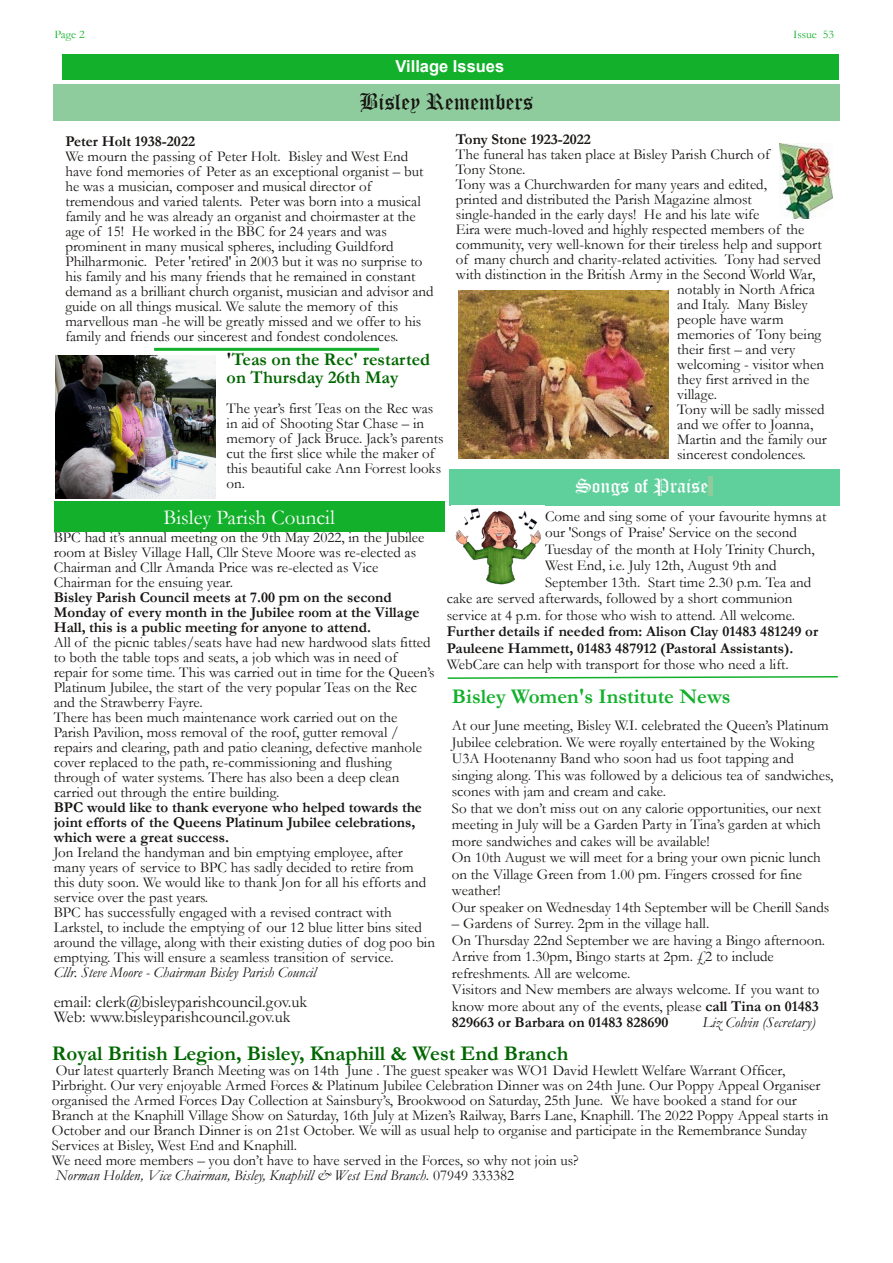
<style>
.page{position:relative;width:893px;height:1263px;background:#fff}
.page>*{position:absolute;margin:0;border:0;box-sizing:border-box;transform-origin:0 0}
.t1{font:22.5px "Old English Text";color:#171513}
.t2{font:700 21px "Garamond";color:#060}
.t3{font:700 21px "Garamond";color:#13b02b}
.t4{font:21px "Garamond";color:#fff}
.t5{font:19.5px "Old English Text";color:#fff}
.t6{font:700 18px/18px "Garamond";color:#060}
.t7{font:16.5px/15px "Garamond";color:#171513}
.t8{font:700 16.5px "Arial";color:#fff}
.t9{font:15px/15px "Garamond";color:#171513}
.t10{font:700 15px/15px "Garamond";color:#171513}
.t11{font:italic 15px "Garamond";color:#171513}
.t12{font:12px "Garamond";color:#13b02b}
.s1{color:#171513}
.s2{font-weight:700}
.s3{font-style:italic}
</style>
<div class="page">
<img style="left:779px;top:144px;width:53px;height:74px">
<hr style="left:154px;top:348px;width:225px;height:3px;background:#13b02b">
<div style="left:54px;top:85px;width:786px;height:36px;background:#8fcc9d"></div>
<div style="left:55px;top:501px;width:390px;height:30px;background:#13b02b"></div>
<svg style="left:447px;top:676px;width:391px;height:3px"></svg>
<div style="left:450px;top:470px;width:390px;height:36px;background:#5fcf9c"></div>
<div style="left:708px;top:476px;width:5px;height:19px;background:#8fcc9d"></div>
<div style="left:62px;top:54px;width:777px;height:25px;background:#13b02b"></div>
<img style="left:455px;top:508px;width:86px;height:77px">
<img style="left:458px;top:290px;width:210px;height:168px">
<img style="left:56px;top:355px;width:160px;height:143px">
<p class="t12" style="left:54px;top:28px;width:32px">Page 2</p>
<p class="t12" style="left:793px;top:28px;width:43px">Issue 53</p>
<p class="t8" style="left:395px;top:57px;width:110px">Village Issues</p>
<h1 class="t1" style="left:359px;top:91px;width:175px">Bisley Remembers</h1>
<p class="t10" style="left:65px;top:134px;width:131px">Peter Holt 1938-2022</p>
<p class="t9" style="left:65px;top:149px;width:370px">We mourn the passing of Peter Holt. Bisley and West End have fond memories of Peter as an exceptional organist – but he was a musician, composer and musical director of tremendous and varied talents. Peter was born into a musical family and he was already an organist and choirmaster at the age of 15! He worked in the BBC for 24 years and was prominent in many musical spheres, including Guildford Philharmonic. Peter 'retired' in 2003 but it was no surprise to his family and his many friends that he remained in constant demand as a brilliant church organist, musician and advisor and guide on all things musical. We salute the memory of this marvellous man -he will be greatly missed and we offer to his family and friends our sincerest and fondest condolences.</p>
<p class="t6" style="left:227px;top:351px;width:205px"><span class="s1">'</span>Teas on the Rec' restarted on Thursday 26th May</p>
<p class="t9" style="left:227px;top:401px;width:219px">The year’s first Teas on the Rec was in aid of Shooting Star Chase – in memory of Jack Bruce. Jack’s parents cut the first slice while the maker of this beautiful cake Ann Forrest looks on.</p>
<p class="t10" style="left:456px;top:132px;width:136px">Tony Stone 1923-2022</p>
<p class="t9" style="left:456px;top:147px;width:316px">The funeral has taken place at Bisley Parish Church of</p>
<p class="t9" style="left:456px;top:162px;width:71px">Tony Stone.</p>
<p class="t9" style="left:456px;top:177px;width:313px">Tony was a Churchwarden for many years and edited,</p>
<p class="t9" style="left:456px;top:192px;width:297px">printed and distributed the Parish Magazine almost</p>
<p class="t9" style="left:456px;top:207px;width:305px">single-handed in the early days! He and his late wife</p>
<p class="t9" style="left:456px;top:222px;width:350px">Eira were much-loved and highly respected members of the</p>
<p class="t9" style="left:456px;top:237px;width:367px">community, very well-known for their tireless help and support</p>
<p class="t9" style="left:456px;top:252px;width:367px">of many church and charity-related activities. Tony had served</p>
<p class="t9" style="left:456px;top:267px;width:361px">with distinction in the British Army in the Second World War,</p>
<p class="t9" style="left:677px;top:282px;width:139px">notably in North Africa</p>
<p class="t9" style="left:677px;top:297px;width:132px">and Italy. Many Bisley</p>
<p class="t9" style="left:677px;top:312px;width:108px">people have warm</p>
<p class="t9" style="left:677px;top:327px;width:146px">memories of Tony being</p>
<p class="t9" style="left:677px;top:342px;width:120px">their first – and very</p>
<p class="t9" style="left:677px;top:357px;width:148px">welcoming - visitor when</p>
<p class="t9" style="left:677px;top:372px;width:134px">they first arrived in the</p>
<p class="t9" style="left:677px;top:387px;width:41px">village.</p>
<p class="t9" style="left:677px;top:402px;width:149px">Tony will be sadly missed</p>
<p class="t9" style="left:677px;top:417px;width:138px">and we offer to Joanna,</p>
<p class="t9" style="left:677px;top:432px;width:151px">Martin and the family our</p>
<p class="t9" style="left:677px;top:447px;width:130px">sincerest condolences.</p>
<h3 class="t5" style="left:575px;top:476px;width:134px">Songs of Praise</h3>
<h2 class="t4" style="left:164px;top:506px;width:173px">Bisley Parish Council</h2>
<p class="t9" style="left:54px;top:530px;width:372px">BPC had it’s annual meeting on the 9th May 2022, in the Jubilee room at Bisley Village Hall, Cllr Steve Moore was re-elected as Chairman and Cllr Amanda Price was re-elected as Vice Chairman for the ensuing year.</p>
<p class="t10" style="left:54px;top:590px;width:367px">Bisley Parish Council meets at 7.00 pm on the second<br>Monday of every month in the Jubilee room at the Village<br>Hall, this is a public meeting for anyone to attend.</p>
<p class="t9" style="left:54px;top:635px;width:382px">All of the picnic tables/seats have had new hardwood slats fitted to both the table tops and seats, a job which was in need of repair for some time. This was carried out in time for the Queen’s Platinum Jubilee, the start of the very popular Teas on the Rec and the Strawberry Fayre.<br>There has been much maintenance work carried out on the Parish Pavilion, moss removal of the roof, gutter removal / repairs and clearing, path and patio cleaning, defective manhole cover replaced to the path, re-commissioning and flushing through of water systems. There has also been a deep clean carried out through the entire building.</p>
<p class="t10" style="left:54px;top:800px;width:370px">BPC would like to thank everyone who helped towards the joint efforts of the Queens Platinum Jubilee celebrations, which were a great success.</p>
<p class="t9" style="left:54px;top:845px;width:383px">Jon Ireland the handyman and bin emptying employee, after many years of service to BPC has sadly decided to retire from this duty soon. We would like to thank Jon for all his efforts and service over the past years.<br>BPC has successfully engaged with a revised contract with Larkstel, to include the emptying of our 12 blue litter bins sited around the village, along with their existing duties of dog poo bin emptying. This will ensure a seamless transition of service.</p>
<p class="t11" style="left:54px;top:964px;width:264px">Cllr. Steve Moore - Chairman Bisley Parish Council</p>
<p class="t7" style="left:54px;top:994px;width:255px">email: clerk@bisleyparishcouncil.gov.uk<br>Web: www.bisleyparishcouncil.gov.uk</p>
<p class="t9" style="left:545px;top:509px;width:283px">Come and sing some of your favourite hymns at</p>
<p class="t9" style="left:545px;top:525px;width:253px">our 'Songs of Praise' Service on the second</p>
<p class="t9" style="left:545px;top:542px;width:271px">Tuesday of the month at Holy Trinity Church,</p>
<p class="t9" style="left:545px;top:558px;width:233px">West End, i.e. July 12th, August 9th and</p>
<p class="t9" style="left:545px;top:575px;width:268px">September 13th. Start time 2.30 p.m. Tea and</p>
<p class="t9" style="left:447px;top:591px;width:347px">cake are served afterwards, followed by a short communion</p>
<p class="t9" style="left:447px;top:608px;width:350px">service at 4 p.m. for those who wish to attend. All welcome.</p>
<p class="t10" style="left:447px;top:624px;width:373px;line-height:16.5px">Further details if needed from: Alison Clay 01483 481249 or<br>Pauleene Hammett, 01483 487912 (Pastoral Assistants).</p>
<p class="t9" style="left:447px;top:657px;width:343px">WebCare can help with transport for those who need a lift.</p>
<h2 class="t3" style="left:452px;top:685px;width:280px">Bisley Women's Institute News</h2>
<p class="t9" style="left:452px;top:717px;width:383px;line-height:16.5px">At our June meeting, Bisley W.I. celebrated the Queen’s Platinum Jubilee celebration. We were royally entertained by the Woking U3A Hootenanny Band who soon had us foot tapping and singing along. This was followed by a delicious tea of sandwiches, scones with jam and cream and cake.<br>So that we don’t miss out on any calorie opportunities, our next meeting in July will be a Garden Party in Tina’s garden at which more sandwiches and cakes will be available!<br>On 10th August we will meet for a bring your own picnic lunch on the Village Green from 1.00 pm. Fingers crossed for fine weather!<br>Our speaker on Wednesday 14th September will be Cherill Sands</p>
<p class="t9" style="left:452px;top:915px;width:375px;line-height:16.5px">– Gardens of Surrey. 2pm in the village hall.<br>On Thursday 22nd September we are having a Bingo afternoon.<br>Arrive from 1.30pm, Bingo starts at 2pm. £2 to include refreshments. All are welcome.<br>Visitors and New members are always welcome. If you want to know more about any of the events, please <span class="s2">call Tina on 01483<br>829663 or Barbara on 01483 828690</span></p>
<p class="t11" style="left:702px;top:1014px;width:115px">Liz Colvin (Secretary)</p>
<h2 class="t2" style="left:52px;top:1042px;width:518px">Royal British Legion, Bisley, Knaphill &amp; West End Branch</h2>
<p class="t9" style="left:52px;top:1063px;width:778px">Our latest quarterly Branch Meeting was on 14th June . The guest speaker was WO1 David Hewlett Welfare Warrant Officer, Pirbright. Our very enjoyable Armed Forces &amp; Platinum Jubilee Celebration Dinner was on 24th June. Our Poppy Appeal Organiser organised the Armed Forces Day Collection at Sainsbury’s, Brookwood on Saturday, 25th June. We have booked a stand for our Branch at the Knaphill Village Show on Saturday, 16th July at Mizen’s Railway, Barrs Lane, Knaphill. The 2022 Poppy Appeal starts in October and our Branch Dinner is on 21st October. We will as usual help to organise and participate in the Remembrance Sunday Services at Bisley, West End and Knaphill.<br>We need more members – you don’t have to have served in the Forces, so why not join us?<br><span class="s3">Norman Holden, Vice Chairman, Bisley, Knaphill &amp; West End Branch</span>. 07949 333382</p>
</div>
